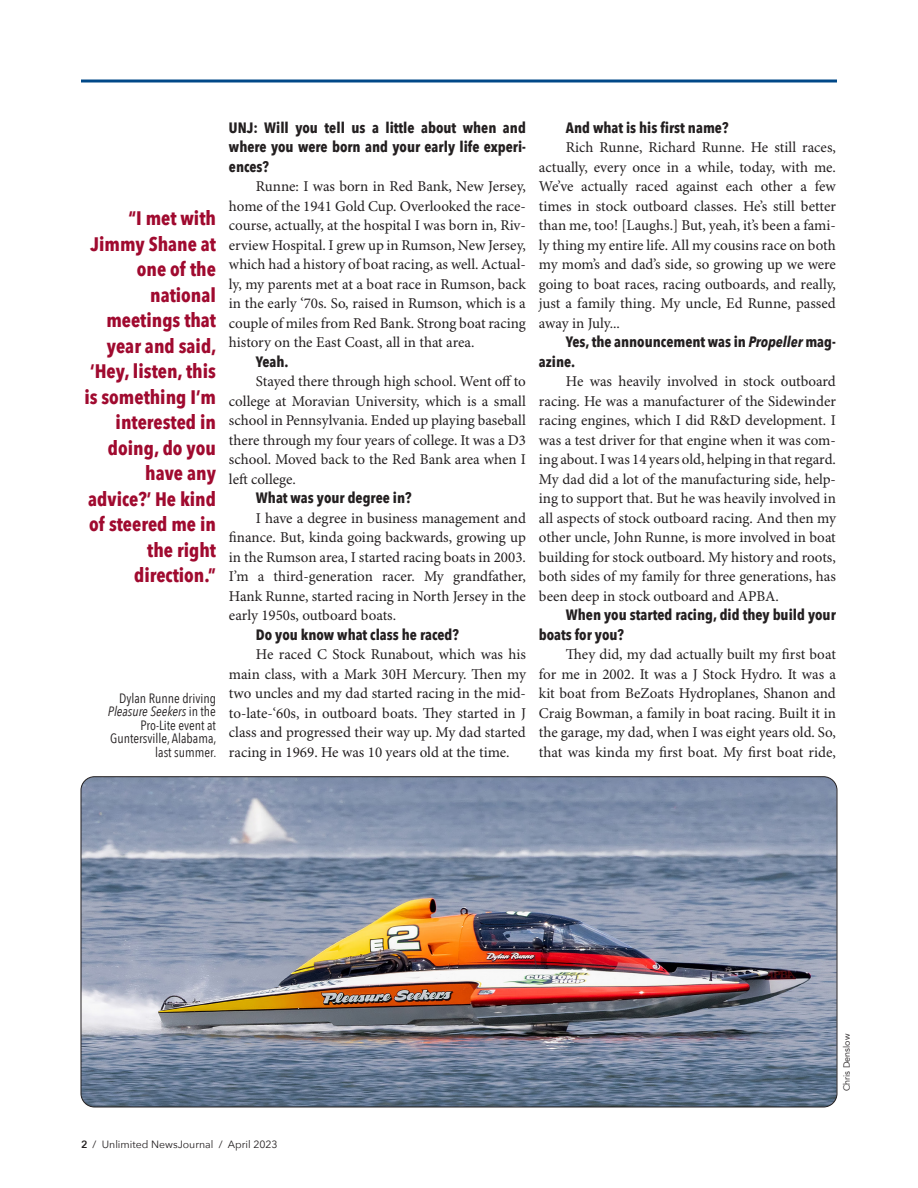
<style>
.page{position:relative;width:918px;height:1188px;background:#fff}
.page>*{position:absolute;margin:0;border:0;box-sizing:border-box;transform-origin:0 0}
.Outquote_Left{font:700 19.5px/25.5px "Avenir Next Condensed";color:#a00a2f;text-align:right}
.t1{font:15px/19.5px "Minion Pro";color:#231f20;text-align:justify}
.t2{font:700 15px/19.5px "Avenir Next Condensed";color:#231f20}
.t3{font:13.5px/13.5px "Avenir Next Condensed";color:#231f20;text-align:right}
.t4{font:10.5px "Avenir Next";color:#231f20}
.t5{font:9px "Avenir";color:#231f20}
.s1{font-style:italic}
.s2{font-weight:600}
</style>
<div class="page">
<hr style="left:81px;top:80px;width:756px;height:2px;background:#004888">
<img style="left:81px;top:777px;width:756px;height:330px">
<p class="Outquote_Left" style="left:84px;top:205px;width:134px">“I met with<br>Jimmy Shane at one of the national meetings that year and said, ‘Hey, listen, this is something I’m interested in doing, do you have any advice?’ He kind of steered me in the right direction.”</p>
<p class="t3" style="left:108px;top:690px;width:110px">Dylan Runne driving<br><span class="s1">Pleasure Seekers</span> in the<br>Pro-Lite event at<br>Guntersville, Alabama,</p>
<p class="t3" style="left:155px;top:744px;width:63px">last summer.</p>
<p class="t2" style="left:229px;top:118px;width:299px;text-align:justify">UNJ: Will you tell us a little about when and where you were born and your early life experi&shy;ences?</p>
<p class="t1" style="left:229px;top:177px;width:299px;text-indent:27px">Runne: I was born in Red Bank, New Jersey, home of the 1941 Gold Cup. Overlooked the race&shy;course, actually, at the hospital I was born in, Riv&shy;erview Hospital. I grew up in Rumson, New Jersey, which had a history of boat racing, as well. Actual&shy;ly, my parents met at a boat race in Rumson, back in the early ‘70s. So, raised in Rumson, which is a couple of miles from Red Bank. Strong boat racing history on the East Coast, all in that area.</p>
<p class="t2" style="left:256px;top:352px;width:34px">Yeah.</p>
<p class="t1" style="left:229px;top:372px;width:299px;text-indent:27px">Stayed there through high school. Went off to college at Moravian University, which is a small school in Pennsylvania. Ended up playing baseball there through my four years of college. It was a D3 school. Moved back to the Red Bank area when I left college.</p>
<p class="t2" style="left:256px;top:488px;width:157px">What was your degree in?</p>
<p class="t1" style="left:229px;top:509px;width:299px;text-indent:27px">I have a degree in business management and finance. But, kinda going backwards, growing up in the Rumson area, I started racing boats in 2003.<br>I’m a third-generation racer. My grandfather, Hank Runne, started racing in North Jersey in the early 1950s, outboard boats.</p>
<p class="t2" style="left:256px;top:625px;width:204px">Do you know what class he raced?</p>
<p class="t1" style="left:229px;top:645px;width:299px;text-indent:27px">He raced C Stock Runabout, which was his main class, with a Mark 30H Mercury. Then my two uncles and my dad started racing in the mid&shy;to-late-‘60s, in outboard boats. They started in J class and progressed their way up. My dad started racing in 1969. He was 10 years old at the time.</p>
<p class="t2" style="left:566px;top:118px;width:164px">And what is his first name?</p>
<p class="t1" style="left:539px;top:138px;width:299px;text-indent:27px">Rich Runne, Richard Runne. He still races, actually, every once in a while, today, with me.<br>We’ve actually raced against each other a few times in stock outboard classes. He’s still better than me, too! [Laughs.] But, yeah, it’s been a fami&shy;ly thing my entire life. All my cousins race on both my mom’s and dad’s side, so growing up we were going to boat races, racing outboards, and really, just a family thing. My uncle, Ed Runne, passed away in July...</p>
<p class="t2" style="left:539px;top:332px;width:299px;text-indent:27px">Yes, the announcement was in <span class="s1">Propeller</span> mag&shy;azine.</p>
<p class="t1" style="left:539px;top:372px;width:299px;text-indent:27px">He was heavily involved in stock outboard racing. He was a manufacturer of the Sidewinder racing engines, which I did R&amp;D development. I was a test driver for that engine when it was com&shy;ing about. I was 14 years old, helping in that regard.<br>My dad did a lot of the manufacturing side, help&shy;ing to support that. But he was heavily involved in all aspects of stock outboard racing. And then my other uncle, John Runne, is more involved in boat building for stock outboard. My history and roots, both sides of my family for three generations, has been deep in stock outboard and APBA.</p>
<p class="t2" style="left:539px;top:605px;width:298px;text-indent:27px">When you started racing, did they build your boats for you?</p>
<p class="t1" style="left:539px;top:645px;width:299px;text-indent:27px">They did, my dad actually built my first boat for me in 2002. It was a J Stock Hydro. It was a kit boat from BeZoats Hydroplanes, Shanon and Craig Bowman, a family in boat racing. Built it in the garage, my dad, when I was eight years old. So, that was kinda my first boat. My first boat ride,</p>
<p class="t4" style="left:81px;top:1135px;width:198px"><span class="s2">2</span> / Unlimited NewsJournal / April 2023</p>
<p class="t5" style="left:841px;top:1091px;width:59px;rotate:-90deg">Chris Denslow</p>
</div>
